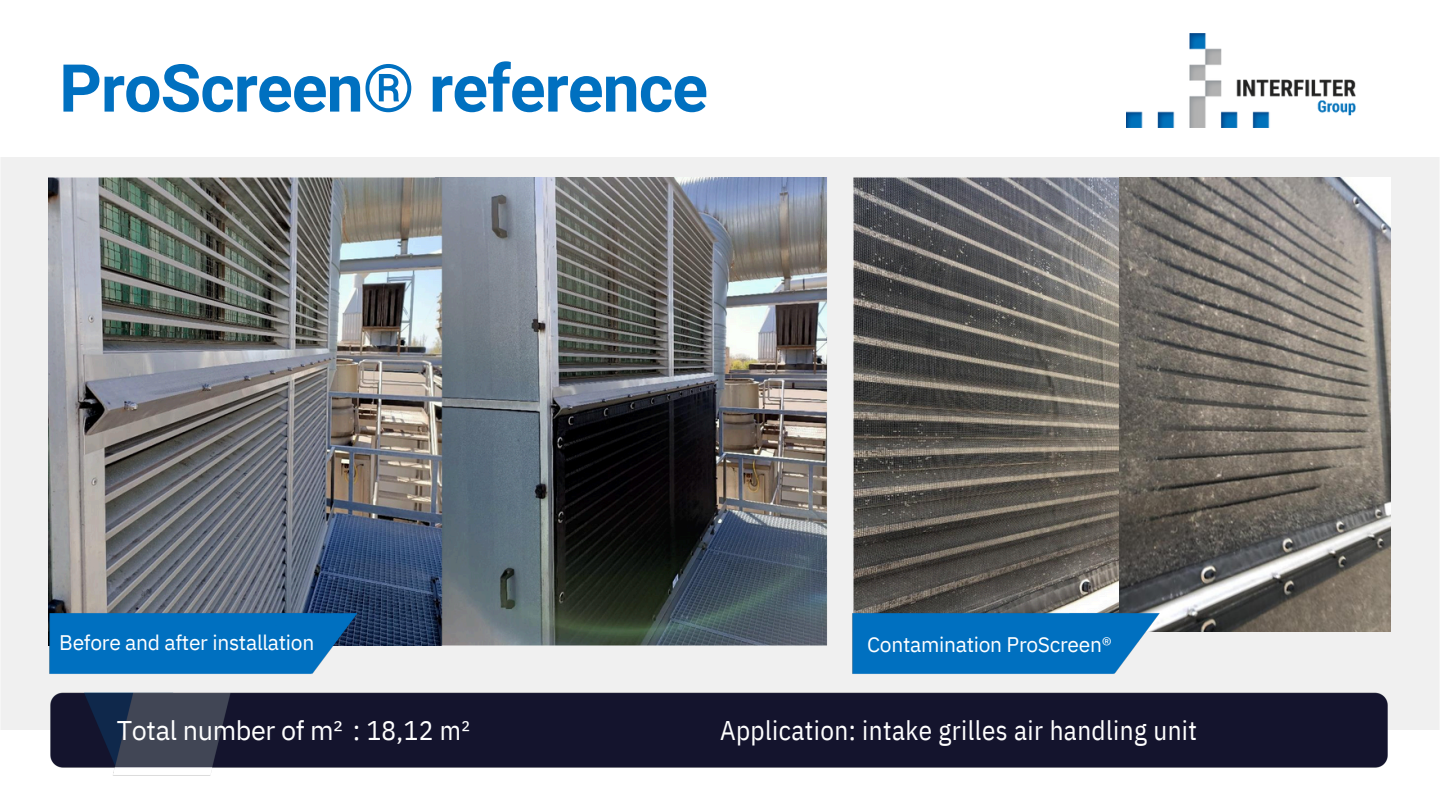
<style>
.page{position:relative;width:1440px;height:810px;background:#fff}
.page>*{position:absolute;margin:0;border:0;box-sizing:border-box;transform-origin:0 0}
.t1{font:700 66.15px "Roboto";letter-spacing:-.015em;color:#0070c0}
.t2{font:27px "IBM Plex Sans Cond";letter-spacing:.015em;color:#fff}
.t3{font:27px "IBM Plex Sans";letter-spacing:-.015em;color:#fff}
.t4{font:21px "IBM Plex Sans";letter-spacing:-.015em;color:#fff}
.s1{font-family:"IBM Plex Sans Cond"}
</style>
<div class="page">
<div style="left:1px;top:158px;width:1438px;height:571px;background:#f0f0f0"></div>
<img style="left:49px;top:177px;width:1070px;height:468px">
<img style="left:41px;top:686px;width:1357px;height:90px">
<img style="left:41px;top:605px;width:325px;height:77px">
<img style="left:1126px;top:33px;width:230px;height:95px">
<img style="left:1119px;top:177px;width:272px;height:455px">
<img style="left:843px;top:605px;width:325px;height:77px">
<p class="t1" style="left:59px;top:50px;width:650px">ProScreen® reference</p>
<p class="t4" style="left:59px;top:629px;width:257px">Before and after installation</p>
<p class="t4" style="left:867px;top:630px;width:246px">Contamination ProScreen®</p>
<h2 class="t3" style="left:117px;top:712px;width:355px">Total number of m² <span class="s1">: 18,12 m²</span></h2>
<h2 class="t2" style="left:720px;top:712px;width:479px">Application: intake grilles air handling unit</h2>
</div>
